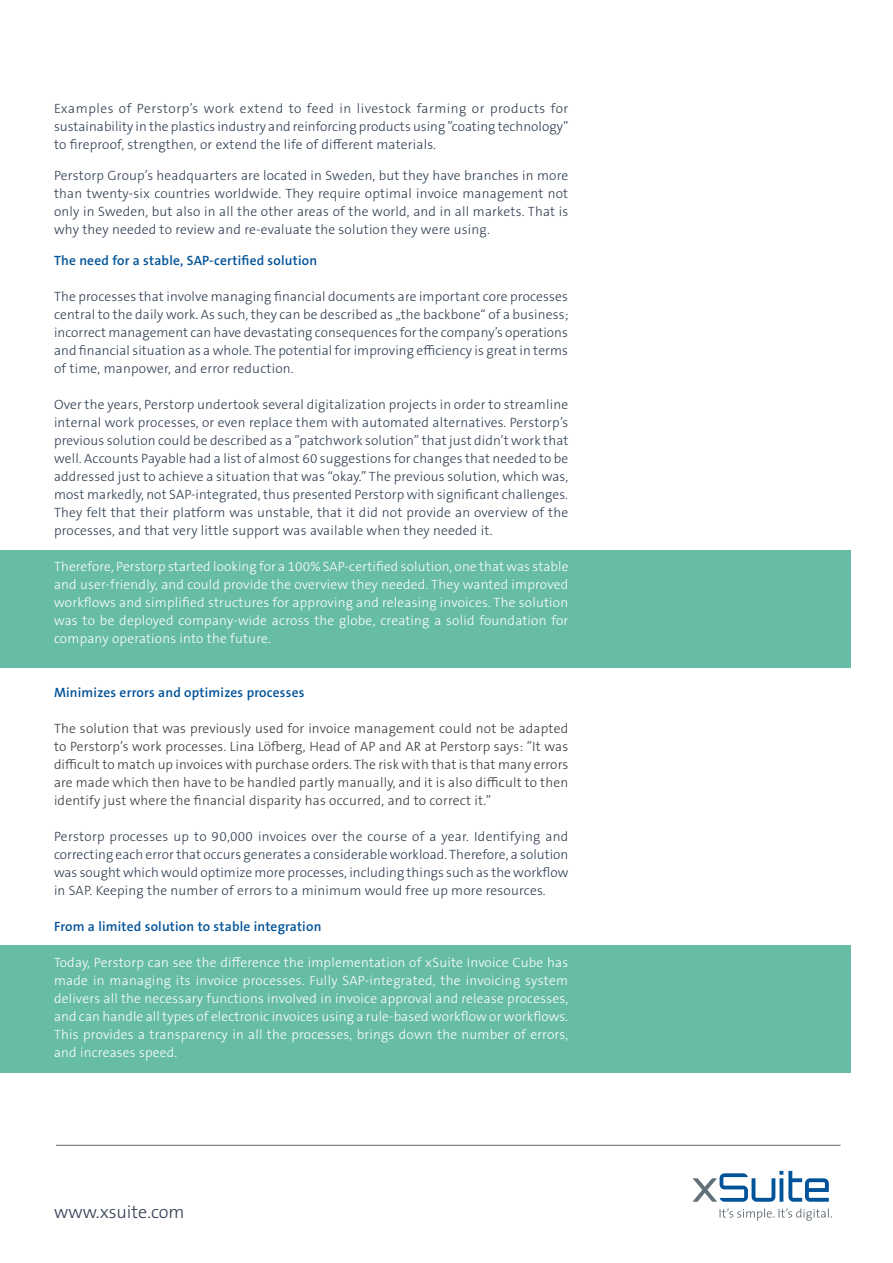
<style>
.page{position:relative;width:893px;height:1263px;background:#fff}
.page>*{position:absolute;margin:0;border:0;box-sizing:border-box;transform-origin:0 0}
.t1{font:300 18px "The Sans B W3";color:#2e3d50}
.t2{font:300 13.5px/18px "The Sans B W3";letter-spacing:.015em;color:#2e3d50;text-align:justify}
.t3{font:300 13.5px/18px "The Sans B W3";letter-spacing:.015em;color:#fff;text-align:justify}
.t4{font:300 13.5px/18px "The Sans B W3";letter-spacing:.015em;color:#383839;text-align:justify}
.t5{font:600 13.5px "The Sans B W6";letter-spacing:.015em;color:#015399}
</style>
<div class="page">
<div style="left:0;top:945px;width:850px;height:128px;background:#66bca5"></div>
<div style="left:0;top:550px;width:850px;height:118px;background:#66bca5"></div>
<svg style="left:692px;top:1171px;width:137px;height:31px"></svg>
<svg style="left:720px;top:1208px;width:112px;height:13px"></svg>
<hr style="left:56px;top:1145px;width:784px;height:1px;background:#343d49">
<p class="t2" style="left:54px;top:100px;width:516px">Examples of Perstorp’s work extend to feed in livestock farming or products for sustainability in the plastics industry and reinforcing products using ”coating technology” to fireproof, strengthen, or extend the life of different materials.</p>
<p class="t2" style="left:54px;top:166px;width:516px">Perstorp Group’s headquarters are located in Sweden, but they have branches in more than twenty-six countries worldwide. They require optimal invoice management not only in Sweden, but also in all the other areas of the world, and in all markets. That is why they needed to review and re-evaluate the solution they were using.</p>
<p class="t5" style="left:54px;top:251px;width:265px">The need for a stable, SAP-certified solution</p>
<p class="t2" style="left:54px;top:287px;width:516px">The processes that involve managing financial documents are important core processes central to the daily work. As such, they can be described as „the backbone“ of a business; incorrect management can have devastating consequences for the company’s operations and financial situation as a whole. The potential for improving efficiency is great in terms of time, manpower, and error reduction.</p>
<p class="t2" style="left:54px;top:395px;width:516px">Over the years, Perstorp undertook several digitalization projects in order to streamline internal work processes, or even replace them with automated alternatives. Perstorp’s previous solution could be described as a ”patchwork solution” that just didn’t work that well. Accounts Payable had a list of almost 60 suggestions for changes that needed to be addressed just to achieve a situation that was “okay.” The previous solution, which was, most markedly, not SAP-integrated, thus presented Perstorp with significant challenges.<br>They felt that their platform was unstable, that it did not provide an overview of the processes, and that very little support was available when they needed it.</p>
<p class="t3" style="left:54px;top:557px;width:516px">Therefore, Perstorp started looking for a 100% SAP-certified solution, one that was stable and user-friendly, and could provide the overview they needed. They wanted improved workflows and simplified structures for approving and releasing invoices. The solution was to be deployed company-wide across the globe, creating a solid foundation for company operations into the future.</p>
<p class="t5" style="left:54px;top:683px;width:252px">Minimizes errors and optimizes processes</p>
<p class="t4" style="left:54px;top:719px;width:516px">The solution that was previously used for invoice management could not be adapted to Perstorp’s work processes. Lina Löfberg, Head of AP and AR at Perstorp says: ”It was difficult to match up invoices with purchase orders. The risk with that is that many errors are made which then have to be handled partly manually, and it is also difficult to then identify just where the financial disparity has occurred, and to correct it.”</p>
<p class="t2" style="left:54px;top:827px;width:516px">Perstorp processes up to 90,000 invoices over the course of a year. Identifying and correcting each error that occurs generates a considerable workload. Therefore, a solution was sought which would optimize more processes, including things such as the workflow in SAP. Keeping the number of errors to a minimum would free up more resources.</p>
<p class="t5" style="left:54px;top:917px;width:269px">From a limited solution to stable integration</p>
<p class="t3" style="left:54px;top:953px;width:516px">Today, Perstorp can see the difference the implementation of xSuite Invoice Cube has made in managing its invoice processes. Fully SAP-integrated, the invoicing system delivers all the necessary functions involved in invoice approval and release processes, and can handle all types of electronic invoices using a rule-based workflow or workflows.<br>This provides a transparency in all the processes, brings down the number of errors, and increases speed.</p>
<p class="t1" style="left:54px;top:1200px;width:132px">www.xsuite.com</p>
</div>
